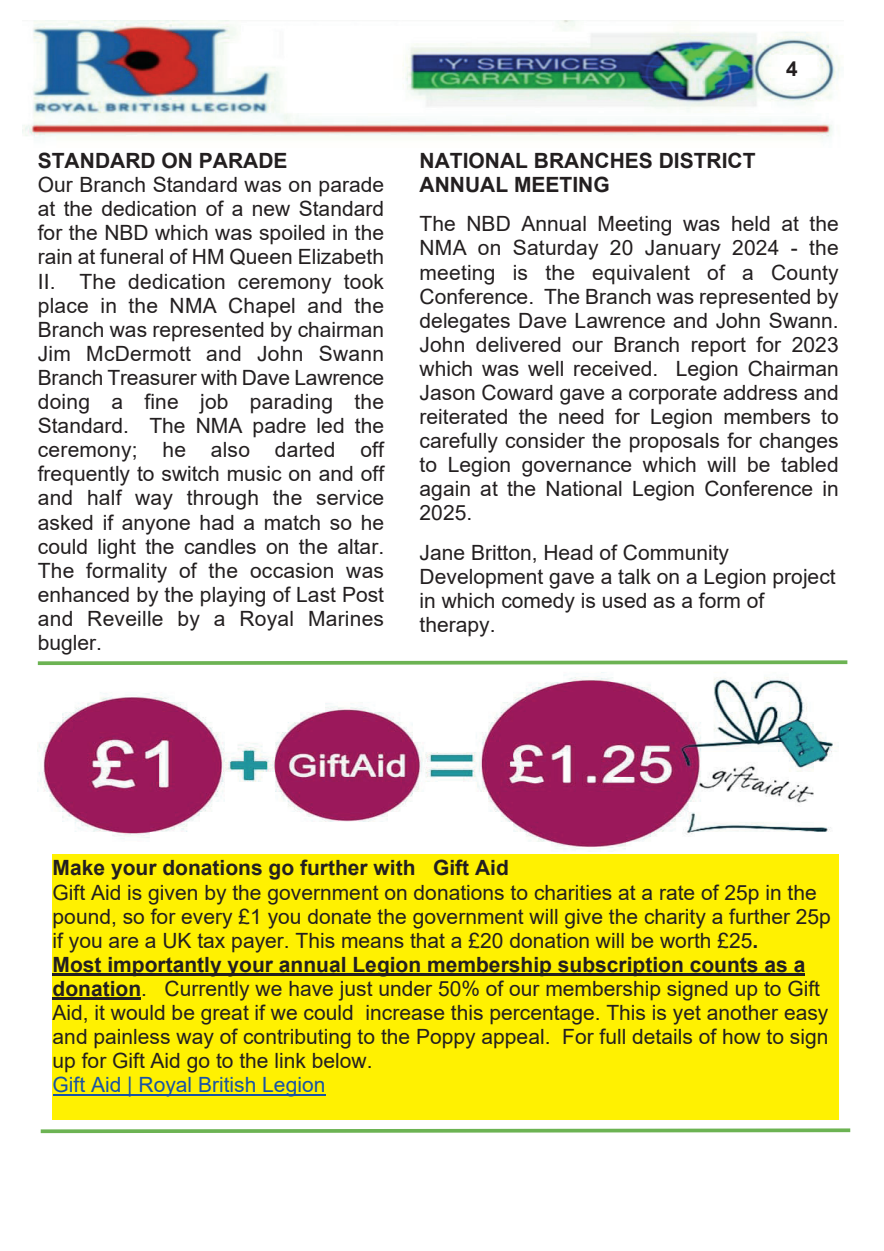
<style>
.page{position:relative;width:884px;height:1251px;background:#fff}
.page>*{position:absolute;margin:0;border:0;box-sizing:border-box;transform-origin:0 0}
.t1{font:21px/24.2px "Arial";color:#231f20}
.t2{font:700 21px/24.2px "Arial";color:#231f20}
.t3{font:21px "Arial";color:#1853a4}
.t4{font:700 20.85px "Arial";color:#231f20}
.s1{font-weight:700}
</style>
<div class="page">
<img style="left:22px;top:21px;width:818px;height:118px">
<svg style="left:40px;top:1128px;width:811px;height:6px"></svg>
<img style="left:39px;top:672px;width:800px;height:180px">
<div style="left:53px;top:854px;width:786px;height:265px;background:#fff101"></div>
<hr style="left:53px;top:972px;width:752px;height:3px;background:#231f20">
<hr style="left:53px;top:996px;width:88px;height:3px;background:#231f20">
<hr style="left:53px;top:1093px;width:272px;height:2px;background:#1853a4">
<svg style="left:37px;top:660px;width:811px;height:6px"></svg>
<p class="t2" style="left:38px;top:150px;width:251px">STANDARD ON PARADE</p>
<p class="t1" style="left:38px;top:175px;width:348px;text-align:justify">Our Branch Standard was on parade at the dedication of a new Standard for the NBD which was spoiled in the rain at funeral of HM Queen Elizabeth II. The dedication ceremony took place in the NMA Chapel and the Branch was represented by chairman Jim McDermott and John Swann Branch Treasurer with Dave Lawrence doing a fine job parading the Standard. The NMA padre led the ceremony; he also darted off frequently to switch music on and off and half way through the service asked if anyone had a match so he could light the candles on the altar.<br>The formality of the occasion was enhanced by the playing of Last Post and Reveille by a Royal Marines bugler.</p>
<p class="t4" style="left:786px;top:60px;width:13px">4</p>
<p class="t2" style="left:420px;top:150px;width:338px">NATIONAL BRANCHES DISTRICT<br>ANNUAL MEETING</p>
<p class="t1" style="left:420px;top:214px;width:421px;text-align:justify">The NBD Annual Meeting was held at the NMA on Saturday 20 January 2024 - the meeting is the equivalent of a County Conference. The Branch was represented by delegates Dave Lawrence and John Swann.<br>John delivered our Branch report for 2023 which was well received. Legion Chairman Jason Coward gave a corporate address and reiterated the need for Legion members to carefully consider the proposals for changes to Legion governance which will be tabled again at the National Legion Conference in 2025.</p>
<p class="t1" style="left:420px;top:542px;width:418px">Jane Britton, Head of Community<br>Development gave a talk on a Legion project in which comedy is used as a form of therapy.</p>
<p class="t2" style="left:53px;top:857px;width:458px">Make your donations go further with Gift Aid</p>
<p class="t1" style="left:53px;top:881px;width:780px">Gift Aid is given by the government on donations to charities at a rate of 25p in the pound, so for every £1 you donate the government will give the charity a further 25p if you are a UK tax payer. This means that a £20 donation will be worth £25<span class="s1">.<br>Most importantly your annual Legion membership subscription counts as a donation</span>. Currently we have just under 50% of our membership signed up to Gift Aid, it would be great if we could increase this percentage. This is yet another easy and painless way of contributing to the Poppy appeal. For full details of how to sign up for Gift Aid go to the link below.</p>
<p class="t3" style="left:53px;top:1076px;width:274px">Gift Aid | Royal British Legion</p>
</div>
